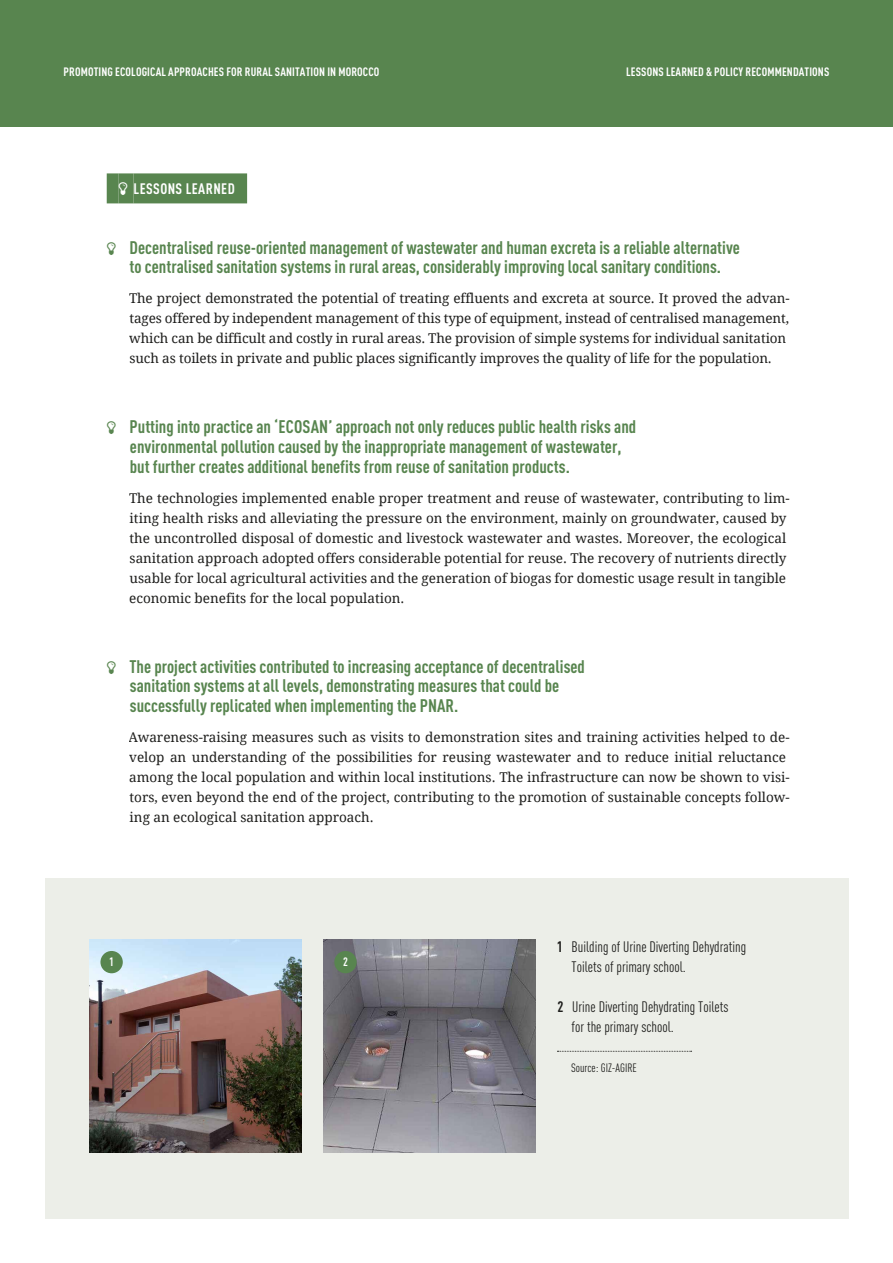
<style>
.page{position:relative;width:893px;height:1263px;background:#fff}
.page>*{position:absolute;margin:0;border:0;box-sizing:border-box;transform-origin:0 0}
.t1{font:700 condensed 18px/20px "DINOT";color:#58854f}
.t2{font:condensed 15px/20px "DINOT";color:#1d1d1b}
.t3{font:700 condensed 15px "DINOT";letter-spacing:.03em;color:#fff}
.t4{font:13.5px/20px "Droid Serif";color:#1d1d1b}
.t5{font:700 condensed 12px "DINOT";letter-spacing:.01em;color:#fff}
.t6{font:condensed 12px "DINOT";color:#1d1d1b}
.s1{font-weight:700}
</style>
<div class="page">
<div style="left:45px;top:878px;width:803px;height:340px;background:#eceee8"></div>
<div style="left:0;top:0;width:893px;height:126px;background:#58854f"></div>
<div style="left:107px;top:173px;width:12px;height:30px;background:#58854f"></div>
<div style="left:119px;top:173px;width:15px;height:30px;background:#58854f"></div>
<div style="left:134px;top:173px;width:113px;height:30px;background:#58854f"></div>
<img style="left:89px;top:940px;width:213px;height:212px">
<svg style="left:557px;top:1051px;width:135px;height:1px"></svg>
<img style="left:323px;top:940px;width:213px;height:212px">
<div style="left:100px;top:951px;width:23px;height:22px;background:#58854f;border-radius:50%"></div>
<div style="left:334px;top:951px;width:23px;height:22px;background:#58854f;border-radius:50%"></div>
<p class="t5" style="left:64px;top:65px;width:317px">PROMOTING ECOLOGICAL APPROACHES FOR RURAL SANITATION IN MOROCCO</p>
<p class="t5" style="left:626px;top:65px;width:205px">LESSONS LEARNED &amp; POLICY RECOMMENDATIONS</p>
<p class="t3" style="left:134px;top:179px;width:103px">LESSONS LEARNED</p>
<h1 class="t1" style="left:130px;top:237px;width:612px">Decentralised reuse-oriented management of wastewater and human excreta is a reliable alternative to centralised sanitation systems in rural areas, considerably improving local sanitary conditions.</h1>
<p class="t4" style="left:129px;top:289px;width:662px">The project demonstrated the potential of treating effluents and excreta at source. It proved the advan&shy;tages offered by independent management of this type of equipment, instead of centralised management, which can be difficult and costly in rural areas. The provision of simple systems for individual sanitation such as toilets in private and public places significantly improves the quality of life for the population.</p>
<p class="t1" style="left:130px;top:416px;width:508px">Putting into practice an ‘ECOSAN’ approach not only reduces public health risks and environmental pollution caused by the inappropriate management of wastewater, but further creates additional benefits from reuse of sanitation products.</p>
<p class="t4" style="left:129px;top:488px;width:662px">The technologies implemented enable proper treatment and reuse of wastewater, contributing to lim&shy;iting health risks and alleviating the pressure on the environment, mainly on groundwater, caused by the uncontrolled disposal of domestic and livestock wastewater and wastes. Moreover, the ecological sanitation approach adopted offers considerable potential for reuse. The recovery of nutrients directly usable for local agricultural activities and the generation of biogas for domestic usage result in tangible economic benefits for the local population.</p>
<h1 class="t1" style="left:130px;top:656px;width:457px">The project activities contributed to increasing acceptance of decentralised sanitation systems at all levels, demonstrating measures that could be successfully replicated when implementing the PNAR.</h1>
<p class="t4" style="left:129px;top:728px;width:662px">Awareness-raising measures such as visits to demonstration sites and training activities helped to de&shy;velop an understanding of the possibilities for reusing wastewater and to reduce initial reluctance among the local population and within local institutions. The infrastructure can now be shown to visi&shy;tors, even beyond the end of the project, contributing to the promotion of sustainable concepts follow&shy;ing an ecological sanitation approach.</p>
<p class="t5" style="left:109px;top:954px;width:6px">1</p>
<p class="t5" style="left:343px;top:954px;width:6px">2</p>
<p class="t2" style="left:572px;top:936px;width:176px;text-indent:-15px"><span class="s1">1</span> Building of Urine Diverting Dehydrating<br>Toilets of primary school.</p>
<p class="t2" style="left:572px;top:996px;width:158px;text-indent:-14px"><span class="s1">2</span> Urine Diverting Dehydrating Toilets for the primary school.</p>
<p class="t6" style="left:571px;top:1060px;width:67px">Source: GIZ-AGIRE</p>
</div>
